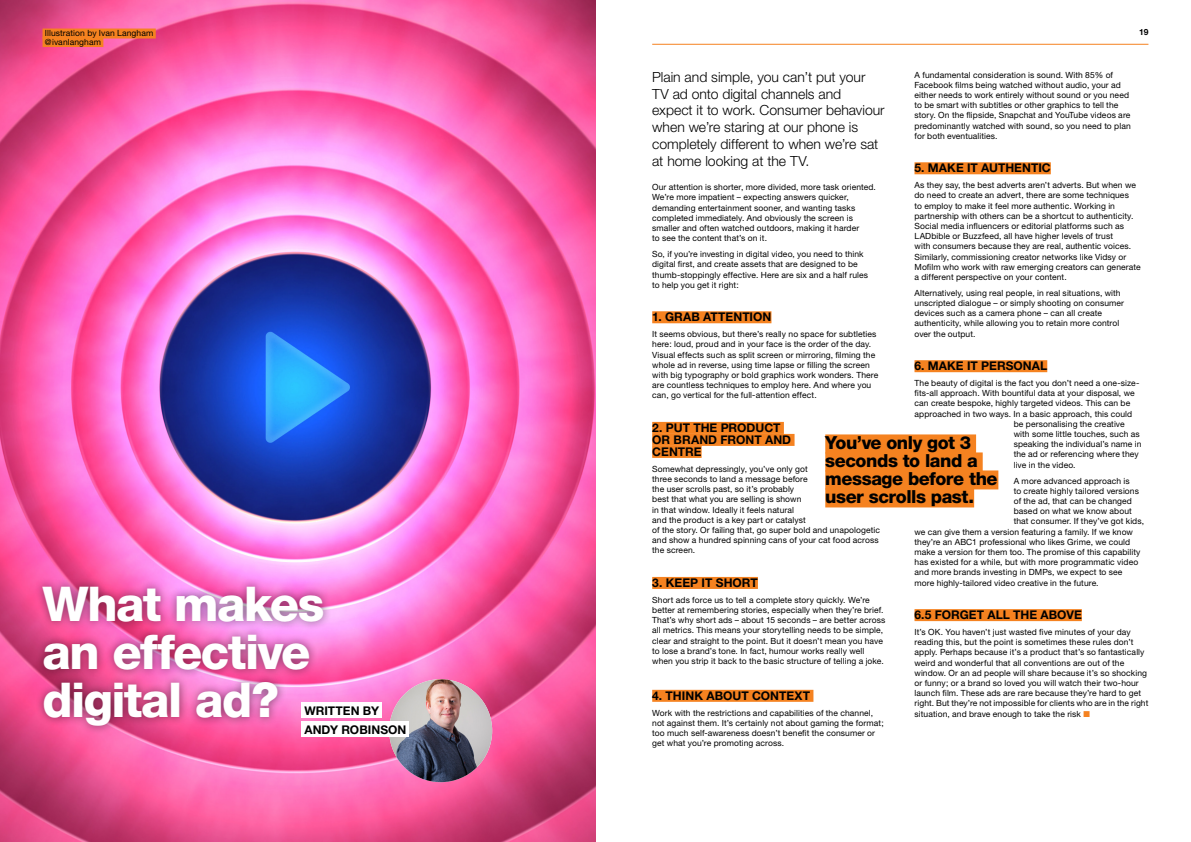
<style>
.page{position:relative;width:1191px;height:842px;background:#fff}
.page>*{position:absolute;margin:0;border:0;box-sizing:border-box;transform-origin:0 0}
.t1{font:800 48px/48px "Helvetica Neue";letter-spacing:-.03em;color:#fff}
.t2{font:800 18px/18px "Helvetica Neue";letter-spacing:-.025em;color:#000}
.t3{font:300 14px/16.8px "Helvetica Neue";color:#000}
.t4{font:700 12px/12px "Helvetica Neue";letter-spacing:.005em;color:#000}
.INTRO_-_1{font:8.5px/10.2px "Helvetica Neue";letter-spacing:.01em;color:#000}
.t5{font:700 8.5px "Helvetica Neue";color:#000}
.s1{color:#f58220}
</style>
<div class="page">
<hr style="left:652px;top:44px;width:496px;height:1px;background:#f58220">
<img style="left:0;top:0;width:595px;height:842px">
<div style="left:34px;top:577px;width:298px;height:158px;background:#000;opacity:.5"></div>
<div style="left:652px;top:311px;width:119px;height:12px;background:#f58220"></div>
<div style="left:652px;top:422px;width:132px;height:12px;background:#f58220"></div>
<div style="left:652px;top:434px;width:142px;height:12px;background:#f58220"></div>
<div style="left:652px;top:446px;width:49px;height:12px;background:#f58220"></div>
<div style="left:652px;top:577px;width:106px;height:12px;background:#f58220"></div>
<div style="left:652px;top:690px;width:161px;height:12px;background:#f58220"></div>
<div style="left:914px;top:162px;width:136px;height:12px;background:#f58220"></div>
<div style="left:914px;top:360px;width:133px;height:12px;background:#f58220"></div>
<div style="left:914px;top:609px;width:167px;height:12px;background:#f58220"></div>
<div style="left:825px;top:434px;width:151px;height:19px;background:#f58220"></div>
<div style="left:825px;top:452px;width:157px;height:19px;background:#f58220"></div>
<div style="left:825px;top:470px;width:173px;height:19px;background:#f58220"></div>
<div style="left:825px;top:488px;width:149px;height:19px;background:#f58220"></div>
<div style="left:43px;top:29px;width:113px;height:10px;background:#f58220"></div>
<div style="left:43px;top:37px;width:60px;height:10px;background:#f58220"></div>
<img style="left:389px;top:679px;width:103px;height:103px;border-radius:51px">
<div style="left:301px;top:702px;width:81px;height:15px;background:#fff"></div>
<div style="left:301px;top:721px;width:108px;height:15px;background:#fff"></div>
<p class="t5" style="left:43px;top:27px;width:11px">18</p>
<p class="t5" style="left:1139px;top:27px;width:11px">19</p>
<p class="INTRO_-_1" style="left:45px;top:29px;width:110px;line-height:8.5px">Illustration by Ivan Langham @ivanlangham</p>
<p class="t1" style="left:43px;top:579px;width:283px">What makes an effective digital ad?</p>
<p class="t4" style="left:304px;top:704px;width:76px">WRITTEN BY</p>
<p class="t4" style="left:304px;top:723px;width:104px">ANDY ROBINSON</p>
<p class="INTRO_-_1" style="left:914px;top:69px;width:218px">A fundamental consideration is sound. With 85% of Facebook films being watched without audio, your ad either needs to work entirely without sound or you need to be smart with subtitles or other graphics to tell the story. On the flipside, Snapchat and YouTube videos are predominantly watched with sound, so you need to plan for both eventualities.</p>
<p class="t4" style="left:914px;top:162px;width:138px">5. MAKE IT AUTHENTIC</p>
<p class="INTRO_-_1" style="left:914px;top:180px;width:228px">As they say, the best adverts aren’t adverts. But when we do need to create an advert, there are some techniques<br>to employ to make it feel more authentic. Working in partnership with others can be a shortcut to authenticity.<br>Social media influencers or editorial platforms such as LADbible or Buzzfeed, all have higher levels of trust<br>with consumers because they are real, authentic voices.<br>Similarly, commissioning creator networks like Vidsy or Mofilm who work with raw emerging creators can generate a different perspective on your content.</p>
<p class="INTRO_-_1" style="left:914px;top:288px;width:211px">Alternatively, using real people, in real situations, with unscripted dialogue – or simply shooting on consumer devices such as a camera phone – can all create authenticity, while allowing you to retain more control over the output.</p>
<p class="t4" style="left:914px;top:360px;width:134px">6. MAKE IT PERSONAL</p>
<p class="INTRO_-_1" style="left:914px;top:378px;width:226px">The beauty of digital is the fact you don’t need a one-size-</p>
<p class="INTRO_-_1" style="left:914px;top:388px;width:222px">fits-all approach. With bountiful data at your disposal, we</p>
<p class="INTRO_-_1" style="left:914px;top:398px;width:217px">can create bespoke, highly targeted videos. This can be</p>
<p class="INTRO_-_1" style="left:914px;top:408px;width:219px">approached in two ways. In a basic approach, this could</p>
<p class="INTRO_-_1" style="left:1013px;top:419px;width:112px">be personalising the creative</p>
<p class="INTRO_-_1" style="left:1013px;top:429px;width:127px">with some little touches, such as</p>
<p class="INTRO_-_1" style="left:1013px;top:439px;width:129px">speaking the individual’s name in</p>
<p class="INTRO_-_1" style="left:1013px;top:449px;width:126px">the ad or referencing where they</p>
<p class="INTRO_-_1" style="left:1013px;top:459px;width:63px">live in the video.</p>
<p class="INTRO_-_1" style="left:1013px;top:475px;width:117px">A more advanced approach is</p>
<p class="INTRO_-_1" style="left:1013px;top:485px;width:127px">to create highly tailored versions</p>
<p class="INTRO_-_1" style="left:1013px;top:496px;width:120px">of the ad, that can be changed</p>
<p class="INTRO_-_1" style="left:1013px;top:506px;width:120px">based on what we know about</p>
<p class="INTRO_-_1" style="left:1013px;top:516px;width:132px">that consumer. If they’ve got kids,</p>
<p class="INTRO_-_1" style="left:914px;top:526px;width:220px">we can give them a version featuring a family. If we know</p>
<p class="INTRO_-_1" style="left:914px;top:536px;width:217px">they’re an ABC1 professional who likes Grime, we could</p>
<p class="INTRO_-_1" style="left:914px;top:547px;width:227px">make a version for them too. The promise of this capability</p>
<p class="INTRO_-_1" style="left:914px;top:557px;width:225px">has existed for a while, but with more programmatic video</p>
<p class="INTRO_-_1" style="left:914px;top:567px;width:209px">and more brands investing in DMPs, we expect to see</p>
<p class="INTRO_-_1" style="left:914px;top:577px;width:186px">more highly-tailored video creative in the future.</p>
<p class="t4" style="left:914px;top:608px;width:169px">6.5 FORGET ALL THE ABOVE</p>
<p class="INTRO_-_1" style="left:914px;top:627px;width:235px">It’s OK. You haven’t just wasted five minutes of your day reading this, but the point is sometimes these rules don’t apply. Perhaps because it’s a product that’s so fantastically weird and wonderful that all conventions are out of the window. Or an ad people will share because it’s so shocking or funny; or a brand so loved you will watch their two-hour launch film. These ads are rare because they’re hard to get right. But they’re not impossible for clients who are in the right situation, and brave enough to take the risk <span class="s1">■</span></p>
<p class="t3" style="left:652px;top:68px;width:234px">Plain and simple, you can’t put your TV ad onto digital channels and expect it to work. Consumer behaviour when we’re staring at our phone is completely different to when we’re sat at home looking at the TV.</p>
<p class="INTRO_-_1" style="left:652px;top:182px;width:225px">Our attention is shorter, more divided, more task oriented.<br>We’re more impatient – expecting answers quicker, demanding entertainment sooner, and wanting tasks completed immediately. And obviously the screen is smaller and often watched outdoors, making it harder<br>to see the content that’s on it.</p>
<p class="INTRO_-_1" style="left:652px;top:249px;width:217px">So, if you’re investing in digital video, you need to think digital first, and create assets that are designed to be thumb-stoppingly effective. Here are six and a half rules to help you get it right:</p>
<p class="t4" style="left:652px;top:311px;width:121px">1. GRAB ATTENTION</p>
<p class="INTRO_-_1" style="left:652px;top:329px;width:228px">It seems obvious, but there’s really no space for subtleties here: loud, proud and in your face is the order of the day.<br>Visual effects such as split screen or mirroring, filming the whole ad in reverse, using time lapse or filling the screen with big typography or bold graphics work wonders. There are countless techniques to employ here. And where you can, go vertical for the full-attention effect.</p>
<p class="t4" style="left:652px;top:421px;width:140px">2. PUT THE PRODUCT<br>OR BRAND FRONT AND<br>CENTRE</p>
<p class="INTRO_-_1" style="left:652px;top:463px;width:229px">Somewhat depressingly, you’ve only got<br>three seconds to land a message before<br>the user scrolls past, so it’s probably<br>best that what you are selling is shown<br>in that window. Ideally it feels natural<br>and the product is a key part or catalyst<br>of the story. Or failing that, go super bold and unapologetic and show a hundred spinning cans of your cat food across the screen.</p>
<p class="t4" style="left:652px;top:576px;width:107px">3. KEEP IT SHORT</p>
<p class="INTRO_-_1" style="left:652px;top:594px;width:235px">Short ads force us to tell a complete story quickly. We’re better at remembering stories, especially when they’re brief.<br>That’s why short ads – about 15 seconds – are better across all metrics. This means your storytelling needs to be simple, clear and straight to the point. But it doesn’t mean you have to lose a brand’s tone. In fact, humour works really well when you strip it back to the basic structure of telling a joke.</p>
<p class="t4" style="left:652px;top:689px;width:159px">4. THINK ABOUT CONTEXT</p>
<p class="INTRO_-_1" style="left:652px;top:707px;width:233px">Work with the restrictions and capabilities of the channel, not against them. It’s certainly not about gaming the format; too much self-awareness doesn’t benefit the consumer or get what you’re promoting across.</p>
<p class="t2" style="left:825px;top:433px;width:174px">You’ve only got 3 seconds to land a message before the user scrolls past.</p>
</div>
